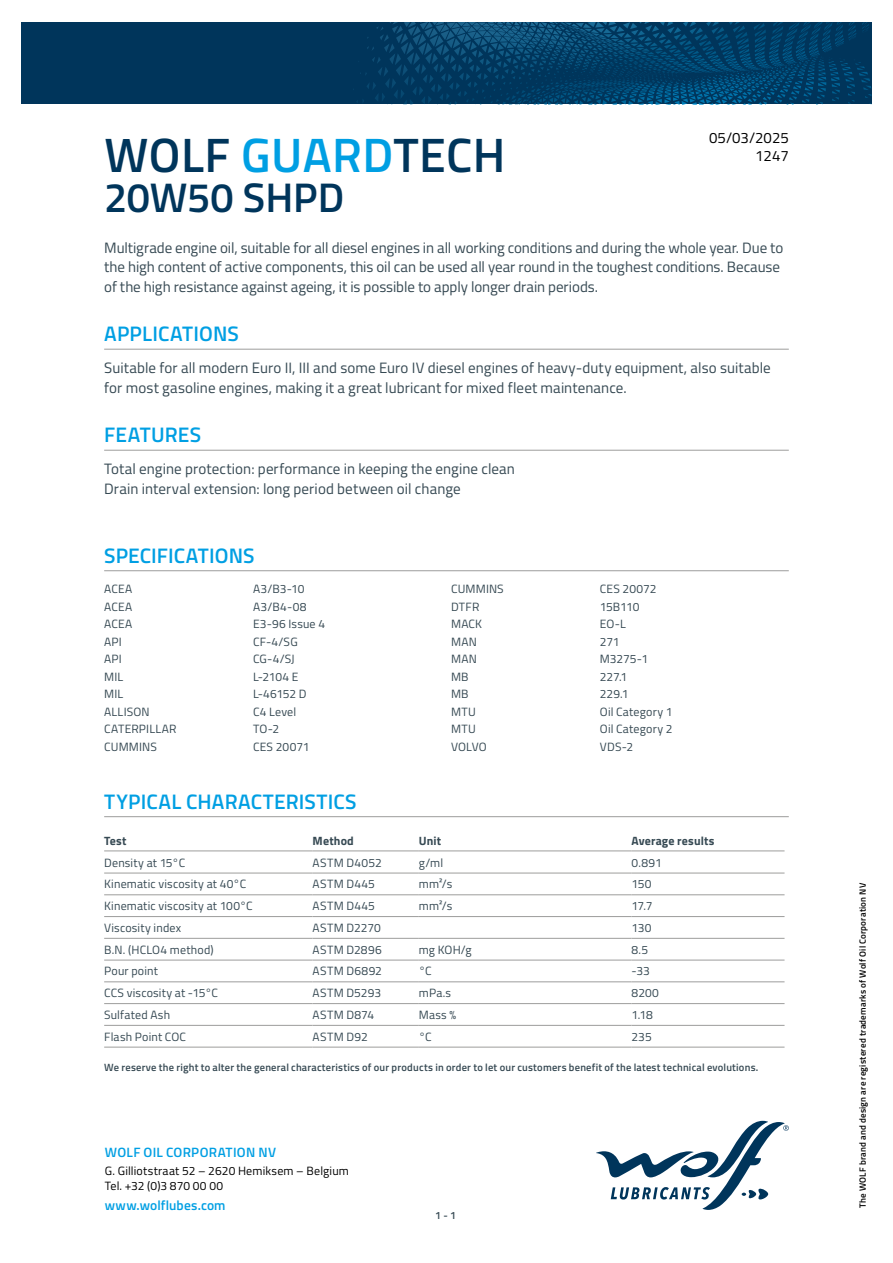
<style>
.page{position:relative;width:893px;height:1263px;background:#fff}
.page>*{position:absolute;margin:0;border:0;box-sizing:border-box;transform-origin:0 0}
.t1{font:600 48.3px "Titillium";letter-spacing:.01em;color:#00355b}
.t2{font:600 41.4px "Titillium";color:#00355b}
.t3{font:600 21px "Titillium";letter-spacing:.005em;color:#009fe3}
.t4{font:15px/19.5px "Titillium";color:#364953}
.t5{font:15px/18px "Titillium";color:#000;text-align:right}
.t6{font:600 13.5px "Titillium";letter-spacing:.015em;color:#009fe3}
.t7{font:12px "Titillium";letter-spacing:.015em;color:#364953}
.t8{font:12px/14.4px "Titillium";letter-spacing:.015em;color:#000}
.t9{font:700 12px "Titillium";letter-spacing:.015em;color:#364953}
.t10{font:600 10.5px "Titillium";letter-spacing:.02em;color:#364953}
.t11{font:600 9px "Titillium";letter-spacing:.025em;color:#000}
.s1{color:#009fe3}
</style>
<div class="page">
<svg style="left:596px;top:1121px;width:193px;height:89px"></svg>
<svg style="left:21px;top:22px;width:851px;height:82px;background:#013b62"></svg>
<hr style="left:104px;top:349px;width:685px;height:1px;background:#9d9d9c">
<hr style="left:104px;top:450px;width:685px;height:1px;background:#9d9d9c">
<hr style="left:104px;top:570px;width:685px;height:1px;background:#9d9d9c">
<hr style="left:104px;top:816px;width:685px;height:1px;background:#9d9d9c">
<hr style="left:104px;top:850px;width:209px;height:1px;background:#9d9d9c">
<hr style="left:313px;top:850px;width:106px;height:1px;background:#9d9d9c">
<hr style="left:419px;top:850px;width:212px;height:1px;background:#9d9d9c">
<hr style="left:631px;top:850px;width:153px;height:1px;background:#9d9d9c">
<hr style="left:104px;top:873px;width:209px;height:1px;background:#9d9d9c">
<hr style="left:313px;top:873px;width:106px;height:1px;background:#9d9d9c">
<hr style="left:419px;top:873px;width:212px;height:1px;background:#9d9d9c">
<hr style="left:631px;top:873px;width:153px;height:1px;background:#9d9d9c">
<hr style="left:104px;top:894px;width:209px;height:1px;background:#9d9d9c">
<hr style="left:313px;top:894px;width:106px;height:1px;background:#9d9d9c">
<hr style="left:419px;top:894px;width:212px;height:1px;background:#9d9d9c">
<hr style="left:631px;top:894px;width:153px;height:1px;background:#9d9d9c">
<hr style="left:104px;top:916px;width:209px;height:1px;background:#9d9d9c">
<hr style="left:313px;top:916px;width:106px;height:1px;background:#9d9d9c">
<hr style="left:419px;top:916px;width:212px;height:1px;background:#9d9d9c">
<hr style="left:631px;top:916px;width:153px;height:1px;background:#9d9d9c">
<hr style="left:104px;top:938px;width:209px;height:1px;background:#9d9d9c">
<hr style="left:313px;top:938px;width:106px;height:1px;background:#9d9d9c">
<hr style="left:419px;top:938px;width:212px;height:1px;background:#9d9d9c">
<hr style="left:631px;top:938px;width:153px;height:1px;background:#9d9d9c">
<hr style="left:104px;top:960px;width:209px;height:1px;background:#9d9d9c">
<hr style="left:313px;top:960px;width:106px;height:1px;background:#9d9d9c">
<hr style="left:419px;top:960px;width:212px;height:1px;background:#9d9d9c">
<hr style="left:631px;top:960px;width:153px;height:1px;background:#9d9d9c">
<hr style="left:104px;top:981px;width:209px;height:1px;background:#9d9d9c">
<hr style="left:313px;top:981px;width:106px;height:1px;background:#9d9d9c">
<hr style="left:419px;top:981px;width:212px;height:1px;background:#9d9d9c">
<hr style="left:631px;top:981px;width:153px;height:1px;background:#9d9d9c">
<hr style="left:104px;top:1003px;width:209px;height:1px;background:#9d9d9c">
<hr style="left:313px;top:1003px;width:106px;height:1px;background:#9d9d9c">
<hr style="left:419px;top:1003px;width:212px;height:1px;background:#9d9d9c">
<hr style="left:631px;top:1003px;width:153px;height:1px;background:#9d9d9c">
<hr style="left:104px;top:1025px;width:209px;height:1px;background:#9d9d9c">
<hr style="left:313px;top:1025px;width:106px;height:1px;background:#9d9d9c">
<hr style="left:419px;top:1025px;width:212px;height:1px;background:#9d9d9c">
<hr style="left:631px;top:1025px;width:153px;height:1px;background:#9d9d9c">
<hr style="left:104px;top:1047px;width:209px;height:1px;background:#9d9d9c">
<hr style="left:313px;top:1047px;width:106px;height:1px;background:#9d9d9c">
<hr style="left:419px;top:1047px;width:212px;height:1px;background:#9d9d9c">
<hr style="left:631px;top:1047px;width:153px;height:1px;background:#9d9d9c">
<p class="t5" style="left:709px;top:128px;width:81px">05/03/2025<br>1247</p>
<h1 class="t1" style="left:104px;top:118px;width:403px">WOLF <span class="s1">GUARD</span>TECH</h1>
<h2 class="t2" style="left:104px;top:166px;width:242px">20W50 SHPD</h2>
<p class="t4" style="left:104px;top:237px;width:681px">Multigrade engine oil, suitable for all diesel engines in all working conditions and during the whole year. Due to the high content of active components, this oil can be used all year round in the toughest conditions. Because of the high resistance against ageing, it is possible to apply longer drain periods.</p>
<h3 class="t3" style="left:104px;top:318px;width:136px">APPLICATIONS</h3>
<p class="t4" style="left:104px;top:358px;width:668px">Suitable for all modern Euro II, III and some Euro IV diesel engines of heavy-duty equipment, also suitable for most gasoline engines, making it a great lubricant for mixed fleet maintenance.</p>
<h3 class="t3" style="left:104px;top:419px;width:98px">FEATURES</h3>
<p class="t4" style="left:104px;top:459px;width:412px">Total engine protection: performance in keeping the engine clean<br>Drain interval extension: long period between oil change</p>
<h3 class="t3" style="left:104px;top:539px;width:152px">SPECIFICATIONS</h3>
<p class="t7" style="left:104px;top:580px;width:30px">ACEA</p>
<p class="t7" style="left:253px;top:580px;width:53px">A3/B3-10</p>
<p class="t7" style="left:104px;top:598px;width:30px">ACEA</p>
<p class="t7" style="left:253px;top:598px;width:55px">A3/B4-08</p>
<p class="t7" style="left:104px;top:615px;width:30px">ACEA</p>
<p class="t7" style="left:253px;top:615px;width:74px">E3-96 Issue 4</p>
<p class="t7" style="left:104px;top:633px;width:19px">API</p>
<p class="t7" style="left:253px;top:633px;width:46px">CF-4/SG</p>
<p class="t7" style="left:104px;top:650px;width:19px">API</p>
<p class="t7" style="left:253px;top:650px;width:43px">CG-4/SJ</p>
<p class="t7" style="left:104px;top:668px;width:21px">MIL</p>
<p class="t7" style="left:253px;top:668px;width:47px">L-2104 E</p>
<p class="t7" style="left:104px;top:685px;width:21px">MIL</p>
<p class="t7" style="left:253px;top:685px;width:55px">L-46152 D</p>
<p class="t7" style="left:104px;top:703px;width:47px">ALLISON</p>
<p class="t7" style="left:253px;top:703px;width:45px">C4 Level</p>
<p class="t7" style="left:104px;top:720px;width:74px">CATERPILLAR</p>
<p class="t7" style="left:253px;top:720px;width:28px">TO-2</p>
<p class="t7" style="left:104px;top:738px;width:54px">CUMMINS</p>
<p class="t7" style="left:253px;top:738px;width:58px">CES 20071</p>
<p class="t7" style="left:451px;top:580px;width:54px">CUMMINS</p>
<p class="t7" style="left:600px;top:580px;width:58px">CES 20072</p>
<p class="t7" style="left:451px;top:598px;width:30px">DTFR</p>
<p class="t7" style="left:600px;top:598px;width:41px">15B110</p>
<p class="t7" style="left:451px;top:615px;width:33px">MACK</p>
<p class="t7" style="left:600px;top:615px;width:28px">EO-L</p>
<p class="t7" style="left:451px;top:633px;width:27px">MAN</p>
<p class="t7" style="left:600px;top:633px;width:21px">271</p>
<p class="t7" style="left:451px;top:650px;width:27px">MAN</p>
<p class="t7" style="left:600px;top:650px;width:50px">M3275-1</p>
<p class="t7" style="left:451px;top:668px;width:19px">MB</p>
<p class="t7" style="left:600px;top:668px;width:29px">227.1</p>
<p class="t7" style="left:451px;top:685px;width:19px">MB</p>
<p class="t7" style="left:600px;top:685px;width:30px">229.1</p>
<p class="t7" style="left:451px;top:703px;width:26px">MTU</p>
<p class="t7" style="left:600px;top:703px;width:74px">Oil Category 1</p>
<p class="t7" style="left:451px;top:720px;width:26px">MTU</p>
<p class="t7" style="left:600px;top:720px;width:74px">Oil Category 2</p>
<p class="t7" style="left:451px;top:738px;width:37px">VOLVO</p>
<p class="t7" style="left:600px;top:738px;width:35px">VDS-2</p>
<h3 class="t3" style="left:104px;top:785px;width:254px">TYPICAL CHARACTERISTICS</h3>
<p class="t9" style="left:104px;top:831px;width:24px">Test</p>
<p class="t9" style="left:313px;top:831px;width:43px">Method</p>
<p class="t9" style="left:419px;top:831px;width:24px">Unit</p>
<p class="t9" style="left:631px;top:831px;width:84px">Average results</p>
<p class="t7" style="left:104px;top:854px;width:83px">Density at 15°C</p>
<p class="t7" style="left:313px;top:854px;width:71px">ASTM D4052</p>
<p class="t7" style="left:419px;top:854px;width:26px">g/ml</p>
<p class="t7" style="left:631px;top:854px;width:32px">0.891</p>
<p class="t7" style="left:104px;top:875px;width:144px">Kinematic viscosity at 40°C</p>
<p class="t7" style="left:313px;top:875px;width:64px">ASTM D445</p>
<p class="t7" style="left:419px;top:875px;width:35px">mm²/s</p>
<p class="t7" style="left:631px;top:875px;width:22px">150</p>
<p class="t7" style="left:104px;top:897px;width:150px">Kinematic viscosity at 100°C</p>
<p class="t7" style="left:313px;top:897px;width:64px">ASTM D445</p>
<p class="t7" style="left:419px;top:897px;width:35px">mm²/s</p>
<p class="t7" style="left:631px;top:897px;width:22px">17.7</p>
<p class="t7" style="left:104px;top:919px;width:79px">Viscosity index</p>
<p class="t7" style="left:313px;top:919px;width:70px">ASTM D2270</p>
<p class="t7" style="left:631px;top:919px;width:21px">130</p>
<p class="t7" style="left:104px;top:941px;width:111px">B.N. (HCLO4 method)</p>
<p class="t7" style="left:313px;top:941px;width:71px">ASTM D2896</p>
<p class="t7" style="left:419px;top:941px;width:54px">mg KOH/g</p>
<p class="t7" style="left:631px;top:941px;width:18px">8.5</p>
<p class="t7" style="left:104px;top:962px;width:55px">Pour point</p>
<p class="t7" style="left:313px;top:962px;width:71px">ASTM D6892</p>
<p class="t7" style="left:419px;top:962px;width:14px">°C</p>
<p class="t7" style="left:631px;top:962px;width:20px">-33</p>
<p class="t7" style="left:104px;top:984px;width:115px">CCS viscosity at -15°C</p>
<p class="t7" style="left:313px;top:984px;width:70px">ASTM D5293</p>
<p class="t7" style="left:419px;top:984px;width:34px">mPa.s</p>
<p class="t7" style="left:631px;top:984px;width:29px">8200</p>
<p class="t7" style="left:104px;top:1006px;width:67px">Sulfated Ash</p>
<p class="t7" style="left:313px;top:1006px;width:63px">ASTM D874</p>
<p class="t7" style="left:419px;top:1006px;width:39px">Mass %</p>
<p class="t7" style="left:631px;top:1006px;width:23px">1.18</p>
<p class="t7" style="left:104px;top:1028px;width:83px">Flash Point COC</p>
<p class="t7" style="left:313px;top:1028px;width:57px">ASTM D92</p>
<p class="t7" style="left:419px;top:1028px;width:14px">°C</p>
<p class="t7" style="left:631px;top:1028px;width:22px">235</p>
<p class="t10" style="left:104px;top:1059px;width:656px">We reserve the right to alter the general characteristics of our products in order to let our customers benefit of the latest technical evolutions.</p>
<p class="t6" style="left:105px;top:1142px;width:173px">WOLF OIL CORPORATION NV</p>
<p class="t8" style="left:105px;top:1163px;width:246px">G. Gilliotstraat 52 – 2620 Hemiksem – Belgium<br>Tel. +32 (0)3 870 00 00</p>
<p class="t6" style="left:105px;top:1195px;width:122px">www.wolflubes.com</p>
<p class="t10" style="left:435px;top:1207px;width:22px">1 - 1</p>
<p class="t11" style="left:856px;top:1208px;width:326px;rotate:-90deg">The WOLF brand and design are registered trademarks of Wolf Oil Corporation NV</p>
</div>
